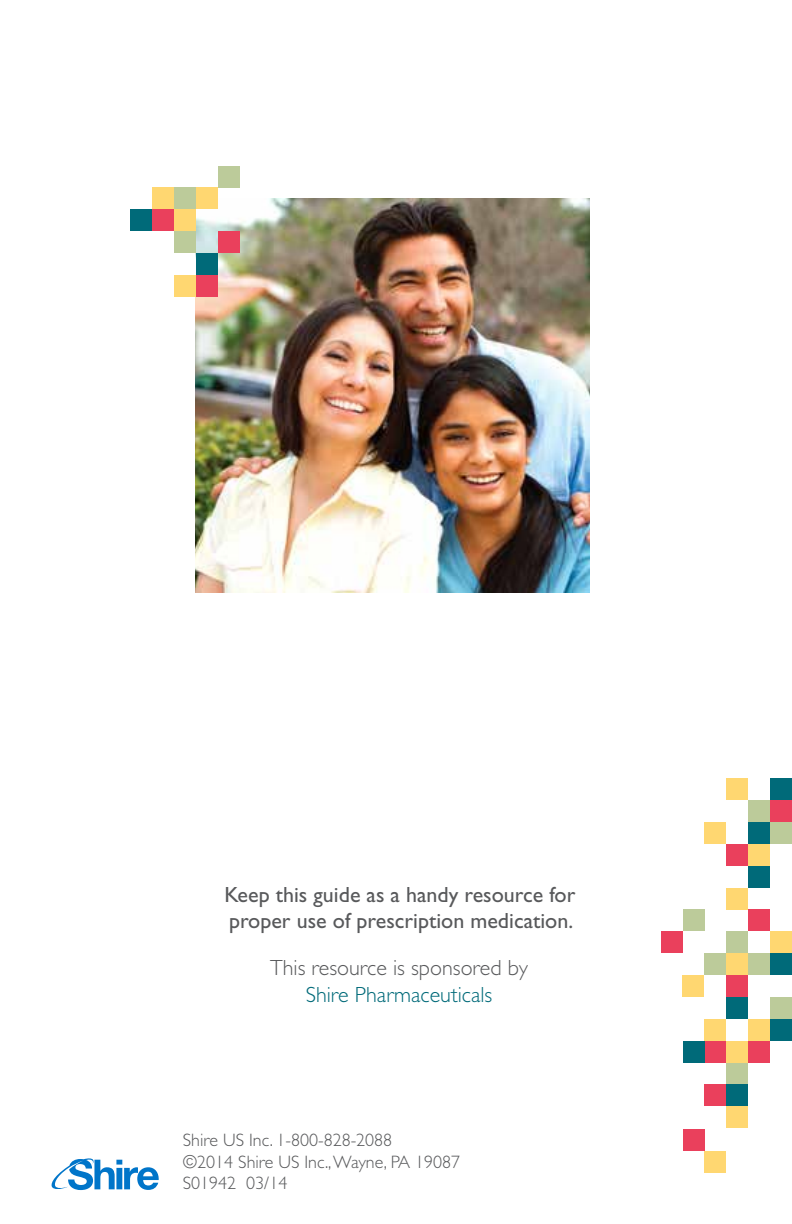
<style>
.page{position:relative;width:792px;height:1224px;background:#fff}
.page>*{position:absolute;margin:0;border:0;box-sizing:border-box;transform-origin:0 0}
.t1{font:22px/26.4px "Gill Sans Std";color:#58595b}
.t2{font:300 22px "Gill Sans Std";color:#58595b}
.t3{font:300 22px "Gill Sans Std";color:#006a79}
.t4{font:300 18px/21.6px "Gill Sans Std";color:#58595b}
</style>
<div class="page">
<svg style="left:51px;top:1158px;width:108px;height:32px"></svg>
<div style="left:152px;top:209px;width:22px;height:22px;background:#ea405c"></div>
<div style="left:130px;top:209px;width:22px;height:22px;background:#006a79"></div>
<div style="left:152px;top:187px;width:22px;height:22px;background:#ffd771"></div>
<img style="left:196px;top:198px;width:394px;height:394px">
<div style="left:196px;top:187px;width:22px;height:22px;background:#ffd771"></div>
<div style="left:174px;top:209px;width:22px;height:22px;background:#ffd771"></div>
<div style="left:174px;top:187px;width:22px;height:22px;background:#bccb9a"></div>
<div style="left:218px;top:166px;width:22px;height:21px;background:#bccb9a"></div>
<div style="left:174px;top:231px;width:22px;height:22px;background:#bccb9a"></div>
<div style="left:174px;top:275px;width:22px;height:22px;background:#ffd771"></div>
<div style="left:196px;top:275px;width:22px;height:22px;background:#ea405c"></div>
<div style="left:196px;top:253px;width:22px;height:22px;background:#006a79"></div>
<div style="left:218px;top:231px;width:22px;height:22px;background:#ea405c"></div>
<div style="left:726px;top:844px;width:22px;height:22px;background:#ea405c"></div>
<div style="left:704px;top:822px;width:22px;height:22px;background:#ffd771"></div>
<div style="left:726px;top:778px;width:22px;height:22px;background:#ffd771"></div>
<div style="left:770px;top:800px;width:22px;height:22px;background:#ea405c"></div>
<div style="left:748px;top:822px;width:22px;height:22px;background:#006a79"></div>
<div style="left:748px;top:800px;width:22px;height:22px;background:#bccb9a"></div>
<div style="left:770px;top:778px;width:22px;height:22px;background:#006a79"></div>
<div style="left:770px;top:822px;width:22px;height:22px;background:#bccb9a"></div>
<div style="left:726px;top:888px;width:22px;height:21px;background:#ffd771"></div>
<div style="left:683px;top:1130px;width:21px;height:21px;background:#ea405c"></div>
<div style="left:748px;top:866px;width:22px;height:22px;background:#006a79"></div>
<div style="left:748px;top:844px;width:22px;height:22px;background:#ffd771"></div>
<div style="left:726px;top:975px;width:22px;height:22px;background:#ea405c"></div>
<div style="left:726px;top:997px;width:22px;height:22px;background:#006a79"></div>
<div style="left:682px;top:975px;width:22px;height:22px;background:#ffd771"></div>
<div style="left:661px;top:931px;width:22px;height:22px;background:#ea405c"></div>
<div style="left:726px;top:953px;width:22px;height:22px;background:#ffd771"></div>
<div style="left:704px;top:953px;width:22px;height:22px;background:#bccb9a"></div>
<div style="left:683px;top:909px;width:21px;height:22px;background:#bccb9a"></div>
<div style="left:748px;top:953px;width:22px;height:22px;background:#bccb9a"></div>
<div style="left:770px;top:953px;width:22px;height:22px;background:#006a79"></div>
<div style="left:726px;top:931px;width:22px;height:22px;background:#bccb9a"></div>
<div style="left:770px;top:931px;width:22px;height:22px;background:#ffd771"></div>
<div style="left:748px;top:909px;width:22px;height:22px;background:#ea405c"></div>
<div style="left:704px;top:1041px;width:22px;height:22px;background:#ea405c"></div>
<div style="left:683px;top:1041px;width:21px;height:22px;background:#006a79"></div>
<div style="left:704px;top:1019px;width:22px;height:22px;background:#ffd771"></div>
<div style="left:748px;top:1019px;width:22px;height:22px;background:#ffd771"></div>
<div style="left:726px;top:1041px;width:22px;height:22px;background:#ffd771"></div>
<div style="left:770px;top:1019px;width:22px;height:22px;background:#006a79"></div>
<div style="left:770px;top:997px;width:22px;height:22px;background:#bccb9a"></div>
<div style="left:726px;top:1063px;width:22px;height:21px;background:#bccb9a"></div>
<div style="left:726px;top:1106px;width:22px;height:22px;background:#ffd771"></div>
<div style="left:705px;top:1084px;width:21px;height:22px;background:#ea405c"></div>
<div style="left:726px;top:1084px;width:22px;height:22px;background:#006a79"></div>
<div style="left:748px;top:1041px;width:22px;height:22px;background:#ea405c"></div>
<div style="left:705px;top:1151px;width:21px;height:22px;background:#ffd771"></div>
<p class="t1" style="left:225px;top:882px;width:352px">Keep this guide as a handy resource for proper use of prescription medication.</p>
<p class="t2" style="left:270px;top:956px;width:259px">This resource is sponsored by</p>
<p class="t3" style="left:306px;top:982px;width:188px">Shire Pharmaceuticals</p>
<p class="t4" style="left:183px;top:1130px;width:279px">Shire US Inc. 1-800-828-2088<br>©2014 Shire US Inc., Wayne, PA 19087<br>S01942 03/14</p>
</div>
